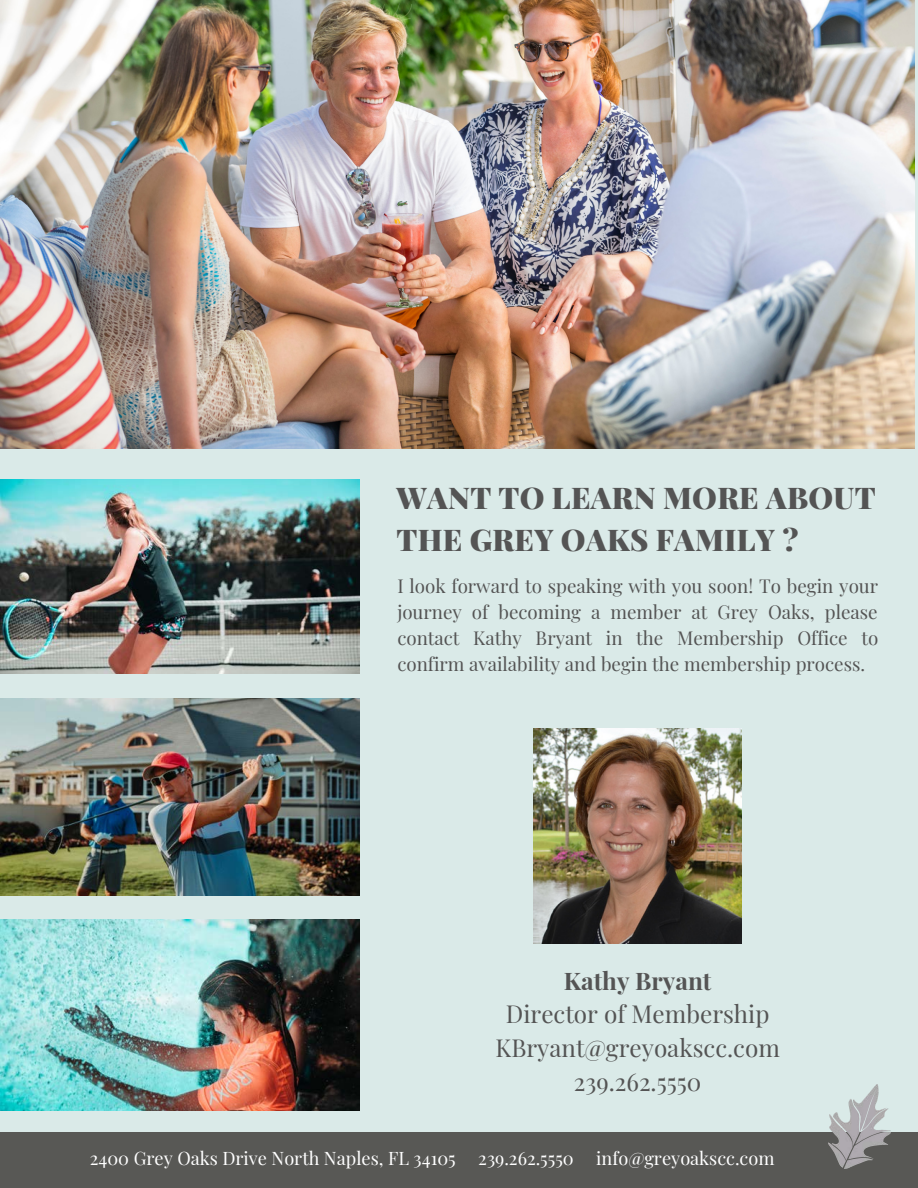
<style>
.page{position:relative;width:918px;height:1188px;background:#daeae8}
.page>*{position:absolute;margin:0;border:0;box-sizing:border-box;transform-origin:0 0}
.t1{font:900 30px/41.7px "Playfair Display";letter-spacing:.01em;color:#545454}
.t2{font:24.3px/33.8px "Playfair Display";color:#545454;text-align:center}
.t3{font:700 24.3px "Playfair Display";color:#545454}
.t4{font:18.75px/25.8px "Playfair Display";color:#545454;text-align:justify}
.t5{font:18.15px "Playfair Display";color:#fff}
</style>
<div class="page">
<div style="left:0;top:1132px;width:918px;height:56px;background:#585855"></div>
<img style="left:829px;top:1084px;width:61px;height:84px">
<img style="left:0;top:0;width:914px;height:449px">
<img style="left:533px;top:729px;width:208px;height:215px">
<img style="left:0;top:699px;width:360px;height:197px">
<img style="left:0;top:920px;width:360px;height:190px">
<img style="left:0;top:479px;width:360px;height:195px">
<h1 class="t1" style="left:396px;top:476px;width:481px">WANT TO LEARN MORE ABOUT<br>THE GREY OAKS FAMILY ?</h1>
<p class="t4" style="left:397px;top:573px;width:483px">I look forward to speaking with you soon! To begin your journey of becoming a member at Grey Oaks, please contact Kathy Bryant in the Membership Office to confirm availability and begin the membership process.</p>
<p class="t3" style="left:564px;top:963px;width:149px">Kathy Bryant</p>
<p class="t2" style="left:495px;top:996px;width:286px">Director of Membership<br>KBryant@greyoakscc.com<br>239.262.5550</p>
<p class="t5" style="left:90px;top:1145px;width:686px">2400 Grey Oaks Drive North Naples, FL 34105 239.262.5550 info@greyoakscc.com</p>
</div>
